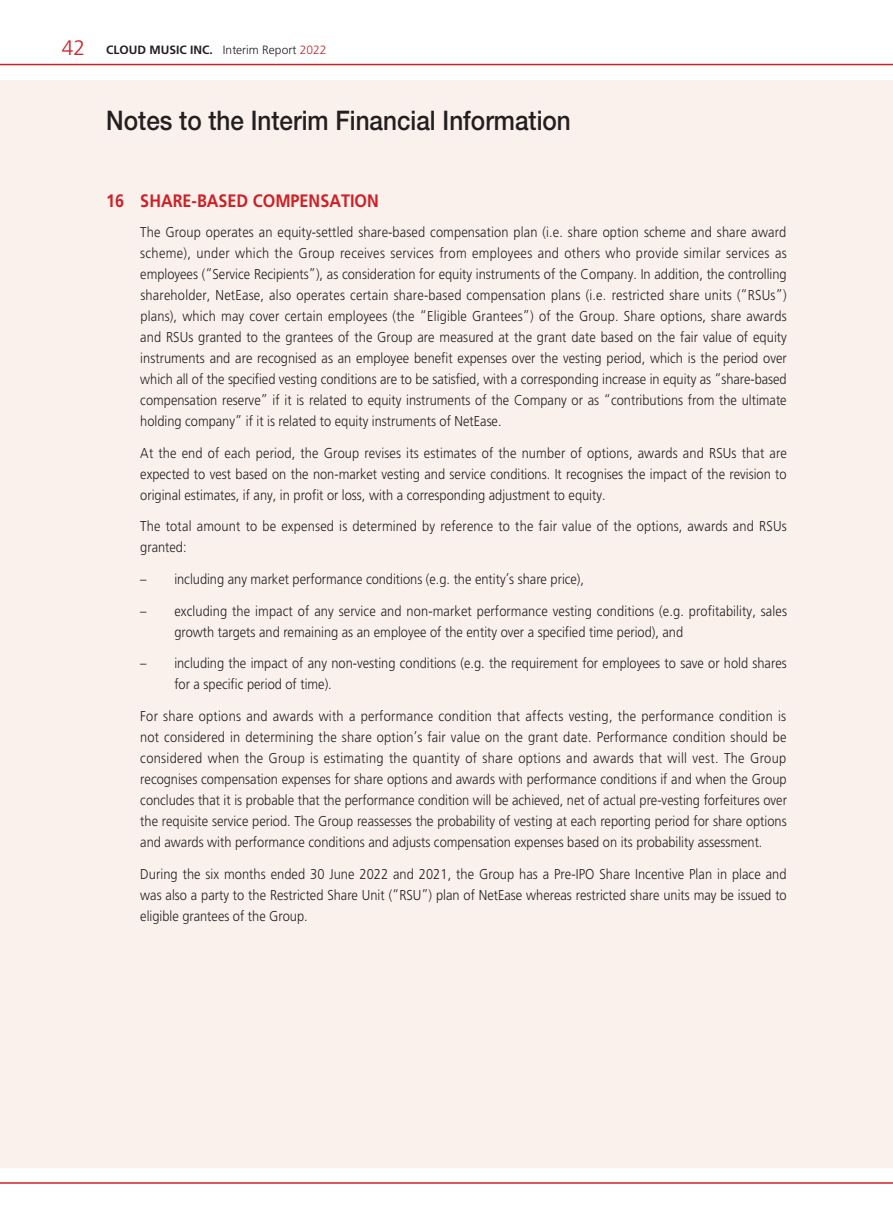
<style>
.page{position:relative;width:893px;height:1212px;background:#fff}
.page>*{position:absolute;margin:0;border:0;box-sizing:border-box;transform-origin:0 0}
.t1{font:500 27px "Helvetica Neue LT Std";color:#231f20;scale:.9 1}
.t2{font:300 21px "Frutiger LT Std";color:#cf2026}
.t3{font:700 18px "Frutiger LT Std";color:#cf2026;scale:.9 1}
.t4{font:300 14.25px/21px "Frutiger LT Std";color:#231f20;text-align:justify;scale:.9 1}
.t5{font:700 12px "Frutiger LT Std";color:#231f20}
.s1{font-weight:300}
.s2{font-weight:300;color:#cf2026}
</style>
<div class="page">
<hr style="left:0;top:1182px;width:893px;height:2px;background:#cf2026">
<hr style="left:0;top:64px;width:893px;height:1px;background:#cf2026">
<div style="left:0;top:80px;width:893px;height:1087px;background:#faf1ec"></div>
<h2 class="t2" style="left:62px;top:36px;width:25px">42</h2>
<p class="t5" style="left:106px;top:42px;width:222px">CLOUD MUSIC INC. <span class="s1">Interim Report</span> <span class="s2">2022</span></p>
<h1 class="t1" style="left:106px;top:105px;width:518px">Notes to the Interim Financial Information</h1>
<p class="t3" style="left:106px;top:191px;width:304px">16 SHARE-BASED COMPENSATION</p>
<p class="t4" style="left:140px;top:222px;width:720px">The Group operates an equity-settled share-based compensation plan (i.e. share option scheme and share award scheme), under which the Group receives services from employees and others who provide similar services as employees (“Service Recipients”), as consideration for equity instruments of the Company. In addition, the controlling shareholder, NetEase, also operates certain share-based compensation plans (i.e. restricted share units (“RSUs”) plans), which may cover certain employees (the “Eligible Grantees”) of the Group. Share options, share awards and RSUs granted to the grantees of the Group are measured at the grant date based on the fair value of equity instruments and are recognised as an employee benefit expenses over the vesting period, which is the period over which all of the specified vesting conditions are to be satisfied, with a corresponding increase in equity as “share-based compensation reserve” if it is related to equity instruments of the Company or as “contributions from the ultimate holding company” if it is related to equity instruments of NetEase.</p>
<p class="t4" style="left:140px;top:442px;width:720px">At the end of each period, the Group revises its estimates of the number of options, awards and RSUs that are expected to vest based on the non-market vesting and service conditions. It recognises the impact of the revision to original estimates, if any, in profit or loss, with a corresponding adjustment to equity.</p>
<p class="t4" style="left:140px;top:516px;width:720px">The total amount to be expensed is determined by reference to the fair value of the options, awards and RSUs granted:</p>
<p class="t4" style="left:140px;top:569px;width:495px">– including any market performance conditions (e.g. the entity’s share price),</p>
<p class="t4" style="left:174px;top:600px;width:682px;text-indent:-34px">– excluding the impact of any service and non-market performance vesting conditions (e.g. profitability, sales growth targets and remaining as an employee of the entity over a specified time period), and</p>
<p class="t4" style="left:174px;top:653px;width:682px;text-indent:-34px">– including the impact of any non-vesting conditions (e.g. the requirement for employees to save or hold shares for a specific period of time).</p>
<p class="t4" style="left:140px;top:706px;width:720px">For share options and awards with a performance condition that affects vesting, the performance condition is not considered in determining the share option’s fair value on the grant date. Performance condition should be considered when the Group is estimating the quantity of share options and awards that will vest. The Group recognises compensation expenses for share options and awards with performance conditions if and when the Group concludes that it is probable that the performance condition will be achieved, net of actual pre-vesting forfeitures over the requisite service period. The Group reassesses the probability of vesting at each reporting period for share options and awards with performance conditions and adjusts compensation expenses based on its probability assessment.</p>
<p class="t4" style="left:140px;top:863px;width:720px">During the six months ended 30 June 2022 and 2021, the Group has a Pre-IPO Share Incentive Plan in place and was also a party to the Restricted Share Unit (“RSU”) plan of NetEase whereas restricted share units may be issued to eligible grantees of the Group.</p>
</div>
